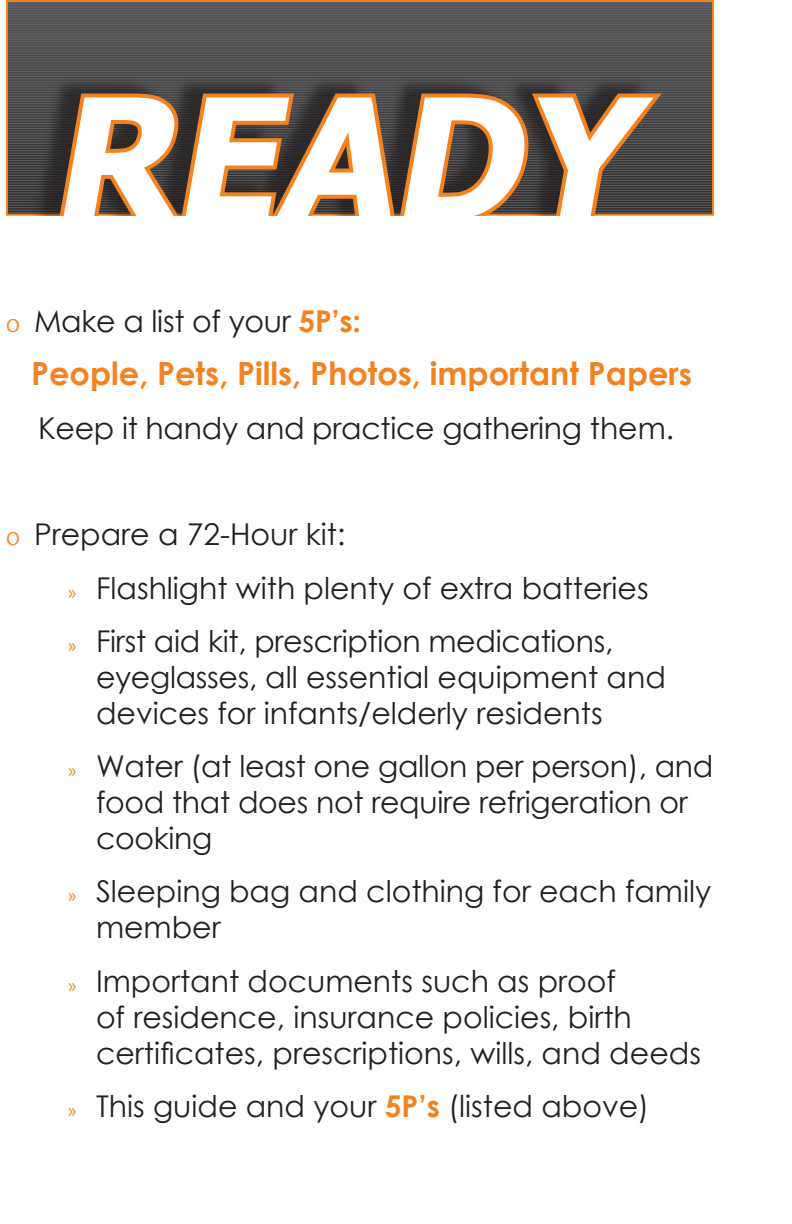
<style>
.page{position:relative;width:792px;height:1224px;background:#fff}
.page>*{position:absolute;margin:0;border:0;box-sizing:border-box;transform-origin:0 0}
.t1{font:italic 700 168px "Tahoma Small Cap";color:#fff}
.Body_-_Bullets{font:700 32px "Century Gothic";color:#f58220}
.Body_-_Bullets-2{font:30px/36px "Century Gothic";color:#231f20}
.s1{font-family:"Candara";font-size:20px;color:#f58220}
.s2{font-weight:700;color:#f58220}
.s3{font-size:30px}
.s4{font-family:"Myriad Pro";font-size:20px;color:#f58220}
</style>
<div class="page">
<svg style="left:6px;top:0;width:708px;height:216px;background:#595554"></svg>
<div style="left:30px;top:75px;width:622px;height:151px;background:#231f20;opacity:.75"></div>
<svg style="left:53px;top:86px;width:617px;height:130px;background:#694931"></svg>
<div style="left:6px;top:216px;width:708px;height:43px;background:#fff"></div>
<p class="t1" style="left:50px;top:52px;width:617px">READY</p>
<p class="Body_-_Bullets-2" style="left:6px;top:303px;width:356px"><span class="s1">O</span> Make a list of your <span class="s2">5P’s:</span></p>
<p class="Body_-_Bullets" style="left:31px;top:349px;width:662px">People, Pets, Pills, Photos, important Paper<span class="s3">s</span></p>
<p class="Body_-_Bullets-2" style="left:38px;top:409px;width:638px">Keep it handy and practice gathering them.</p>
<p class="Body_-_Bullets-2" style="left:6px;top:516px;width:341px"><span class="s1">O</span> Prepare a 72-Hour kit:</p>
<p class="Body_-_Bullets-2" style="left:68px;top:569px;width:582px"><span class="s4">x</span> Flashlight with plenty of extra batteries</p>
<p class="Body_-_Bullets-2" style="left:96px;top:622px;width:571px;text-indent:-28px"><span class="s4">x</span> First aid kit, prescription medications, eyeglasses, all essential equipment and devices for infants/elderly residents</p>
<p class="Body_-_Bullets-2" style="left:96px;top:748px;width:619px;text-indent:-28px"><span class="s4">x</span> Water (at least one gallon per person), and food that does not require refrigeration or cooking</p>
<p class="Body_-_Bullets-2" style="left:96px;top:873px;width:617px;text-indent:-28px"><span class="s4">x</span> Sleeping bag and clothing for each family member</p>
<p class="Body_-_Bullets-2" style="left:96px;top:962px;width:607px;text-indent:-28px"><span class="s4">x</span> Important documents such as proof<br>of residence, insurance policies, birth certificates, prescriptions, wills, and deeds</p>
<p class="Body_-_Bullets-2" style="left:68px;top:1088px;width:583px"><span class="s4">x</span> This guide and your <span class="s2">5P’s</span> (listed above)</p>
</div>
